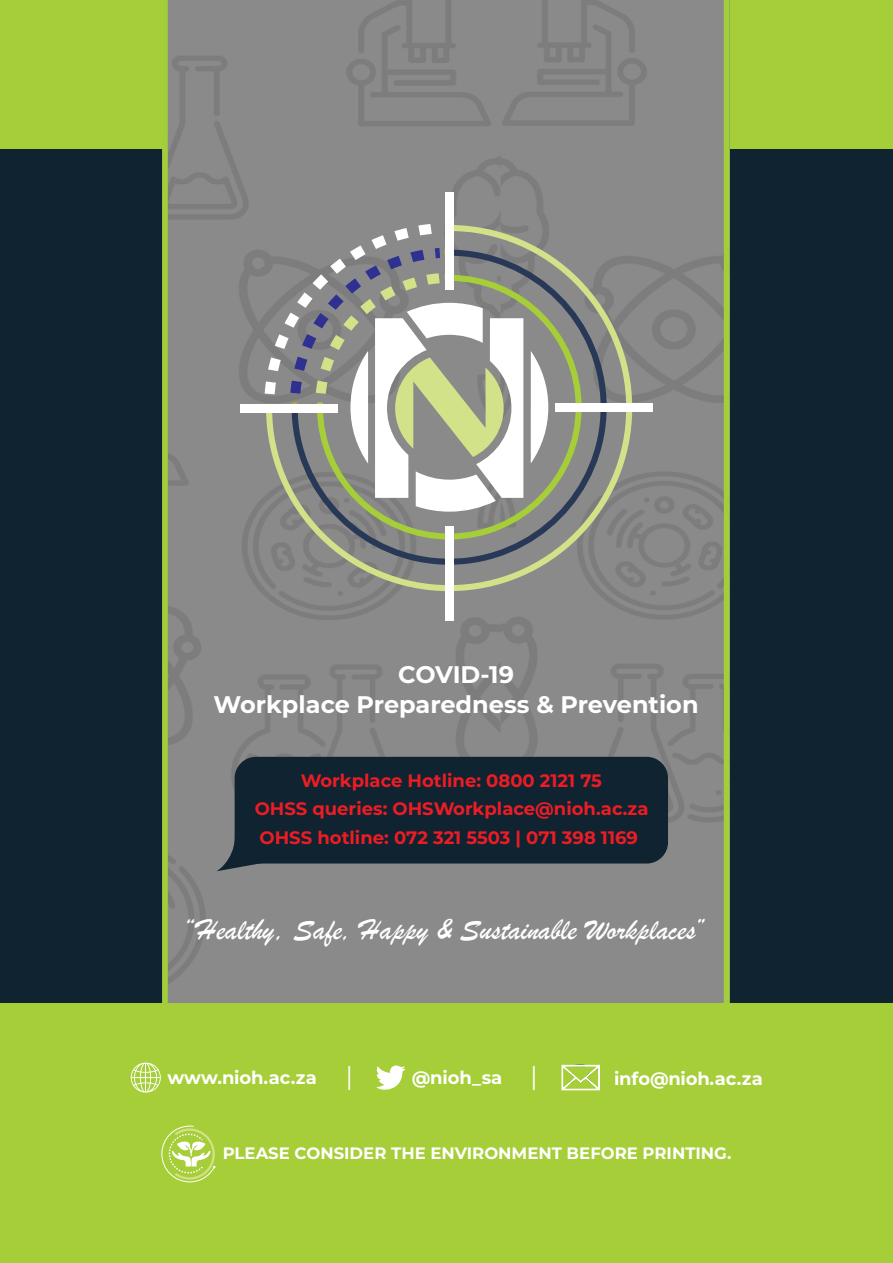
<style>
.page{position:relative;width:893px;height:1263px;background:#fff}
.page>*{position:absolute;margin:0;border:0;box-sizing:border-box;transform-origin:0 0}
.t1{font:30.75px "Brush Script";letter-spacing:-.005em;color:#fff}
.t2{font:700 24px/30px "Montserrat";color:#fff;text-align:center}
.t3{font:700 18px/28.3px "Montserrat";color:#ed1c24;text-align:center}
.t4{font:700 18px "Montserrat";letter-spacing:-.005em;color:#fff}
.t5{font:700 16.5px "Montserrat";color:#fff}
.s1{font-family:"Myriad Pro";font-weight:400;font-size:24px}
</style>
<div class="page">
<div style="left:0;top:149px;width:893px;height:854px;background:#102331"></div>
<div style="left:0;top:0;width:893px;height:149px;background:#a6ce39"></div>
<img style="left:168px;top:0;width:556px;height:1003px">
<div style="left:724px;top:0;width:5px;height:1263px;background:#a3ce3b"></div>
<div style="left:162px;top:0;width:6px;height:1263px;background:#a3ce3b"></div>
<div style="left:0;top:1003px;width:893px;height:260px;background:#a6ce39"></div>
<img style="left:564px;top:1064px;width:31px;height:27px">
<svg style="left:561px;top:1065px;width:39px;height:25px"></svg>
<svg style="left:131px;top:1062px;width:30px;height:31px"></svg>
<svg style="left:376px;top:1065px;width:29px;height:25px"></svg>
<svg style="left:263px;top:222px;width:372px;height:372px;background:#9a9d93"></svg>
<div style="left:445px;top:192px;width:9px;height:98px;background:#fff"></div>
<div style="left:555px;top:404px;width:97px;height:8px;background:#fff"></div>
<div style="left:240px;top:404px;width:97px;height:8px;background:#fff"></div>
<div style="left:445px;top:526px;width:9px;height:95px;background:#fff"></div>
<svg style="left:161px;top:1125px;width:55px;height:58px"></svg>
<div style="left:235px;top:757px;width:433px;height:106px;background:#102331;border-radius:21px"></div>
<svg style="left:217px;top:837px;width:45px;height:34px"></svg>
<h2 class="t2" style="left:214px;top:659px;width:486px">COVID-19<br>Workplace Preparedness &amp; Prevention</h2>
<p class="t3" style="left:255px;top:766px;width:395px">Workplace Hotline: 0800 2121 75<br>OHSS queries: OHSWorkplace@nioh.ac.za<br>OHSS hotline: 072 321 5503 | 071 398 1169</p>
<h1 class="t1" style="left:182px;top:921px;width:526px">“Healthy, Safe, Happy &amp; Sustainable Workplaces”</h1>
<p class="t4" style="left:167px;top:1066px;width:186px">www.nioh.ac.za <span class="s1">|</span></p>
<p class="t4" style="left:412px;top:1066px;width:127px">@nioh_sa <span class="s1">|</span></p>
<p class="t4" style="left:614px;top:1068px;width:150px">info@nioh.ac.za</p>
<p class="t5" style="left:223px;top:1143px;width:510px">PLEASE CONSIDER THE ENVIRONMENT BEFORE PRINTING.</p>
</div>
